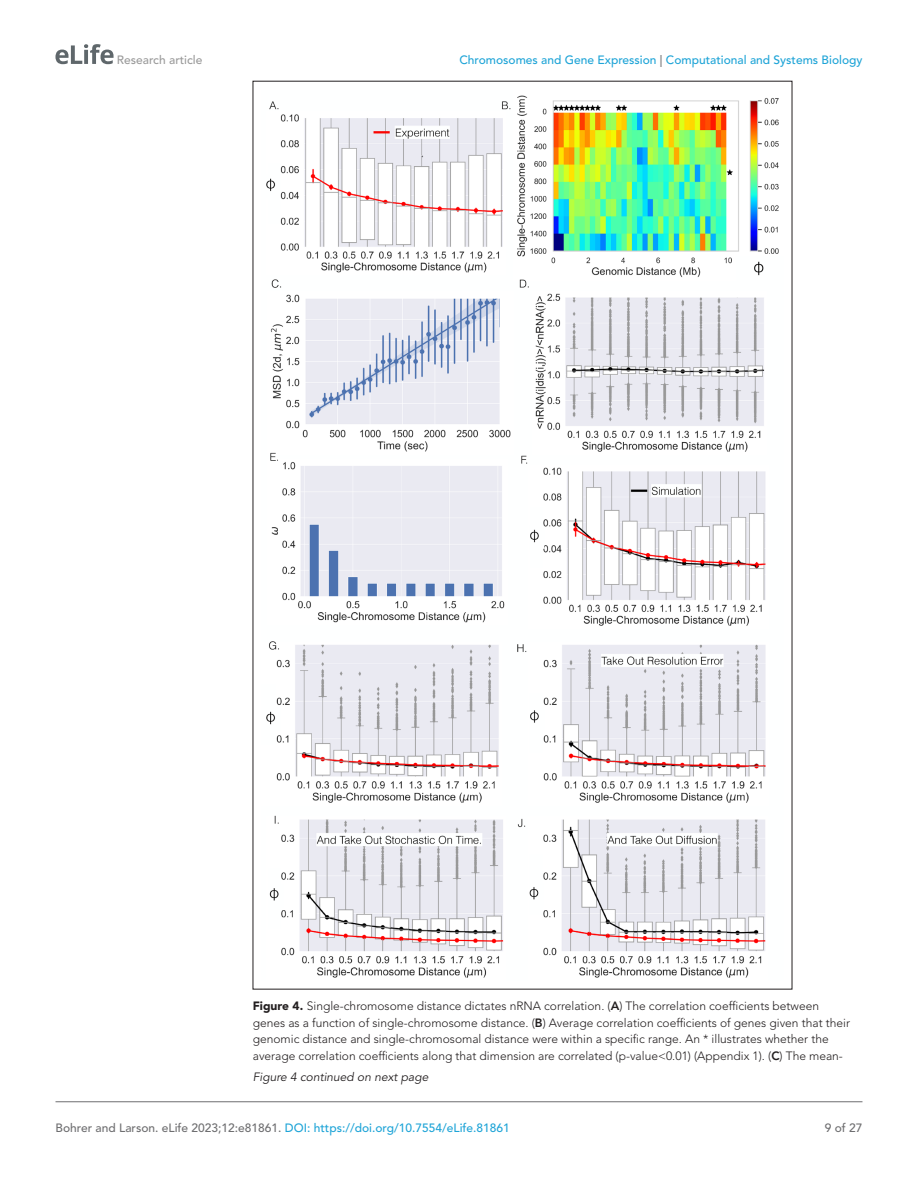
<style>
.page{position:relative;width:918px;height:1188px;background:#fff}
.page>*{position:absolute;margin:0;border:0;box-sizing:border-box;transform-origin:0 0}
.t1{font:300 12px/16.5px "Avenir LT Std";color:#231f20}
.t2{font:500 12px "Avenir LT Std";color:#1ea4d7}
.t3{font:italic 12px "Avenir LT Std";color:#231f20}
.t4{font:500 12px "Avenir LT Std";color:#9a9a9a}
.t5{font:500 12px "Avenir LT Std";color:#6e6e70}
.s1{color:#6e6e70}
.s2{font-weight:900}
.s3{font-weight:800}
</style>
<div class="page">
<svg style="left:55px;top:44px;width:59px;height:20px"></svg>
<hr style="left:56px;top:1101px;width:806px;height:1px;background:#6e6e70">
<img style="left:266px;top:95px;width:513px;height:883px">
<p class="t4" style="left:117px;top:53px;width:87px">Research article</p>
<p class="t2" style="left:459px;top:53px;width:405px">Chromosomes and Gene Expression <span class="s1">|</span> Computational and Systems Biology</p>
<p class="t1" style="left:253px;top:998px;width:599px"><span class="s2">Figure 4.</span> Single-chromosome distance dictates nRNA correlation. (<span class="s3">A</span>) The correlation coefficients between genes as a function of single-chromosome distance. (<span class="s3">B</span>) Average correlation coefficients of genes given that their genomic distance and single-chromosomal distance were within a specific range. An * illustrates whether the average correlation coefficients along that dimension are correlated (p-value&lt;0.01) (Appendix 1). (<span class="s3">C</span>) The mean-</p>
<p class="t3" style="left:253px;top:1070px;width:177px">Figure 4 continued on next page</p>
<p class="t2" style="left:56px;top:1121px;width:456px"><span class="s1">Bohrer and Larson. eLife 2023;12:e81861.</span> DOI: https://doi.org/10.7554/eLife.81861</p>
<p class="t5" style="left:825px;top:1121px;width:39px">9 of 27</p>
</div>
